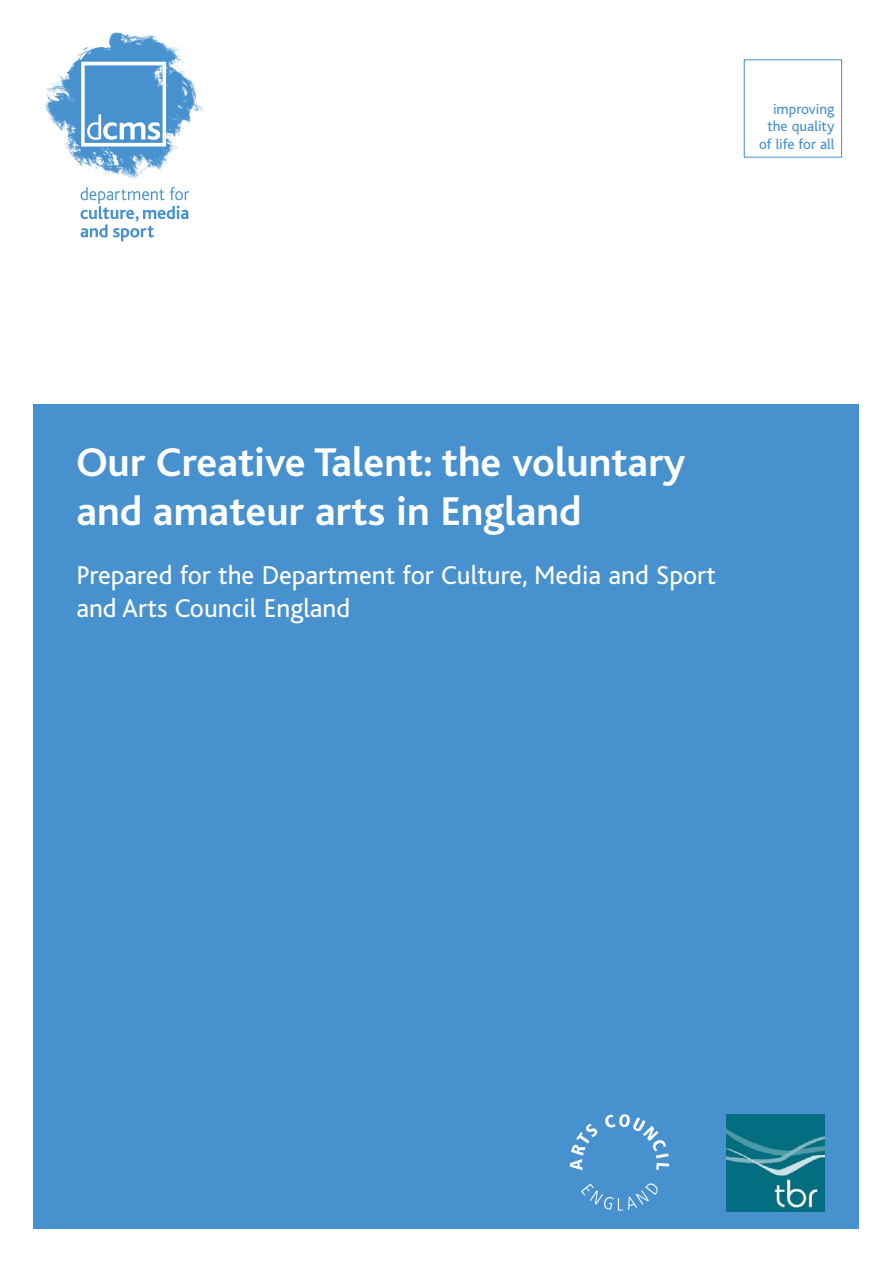
<style>
.page{position:relative;width:893px;height:1263px;background:#fff}
.page>*{position:absolute;margin:0;border:0;box-sizing:border-box;transform-origin:0 0}
.t1{font:700 42px/48px "Bliss";color:#fff}
.t2{font:27px/33px "Bliss";color:#fff}
.t3{font:15px/17.4px "Bliss";color:#4791ce;text-align:right}
</style>
<div class="page">
<div style="left:34px;top:404px;width:825px;height:825px;background:#4791ce"></div>
<img style="left:726px;top:1114px;width:98px;height:98px">
<img style="left:569px;top:1114px;width:101px;height:97px">
<img style="left:40px;top:32px;width:164px;height:210px">
<div style="left:744px;top:60px;width:98px;height:97px;border:1px solid #4791ce"></div>
<p class="t3" style="left:759px;top:102px;width:77px">improving the quality of life for all</p>
<p class="t1" style="left:76px;top:443px;width:611px">Our Creative Talent: the voluntary and amateur arts in England</p>
<p class="t2" style="left:76px;top:562px;width:641px">Prepared for the Department for Culture, Media and Sport and Arts Council England</p>
</div>
